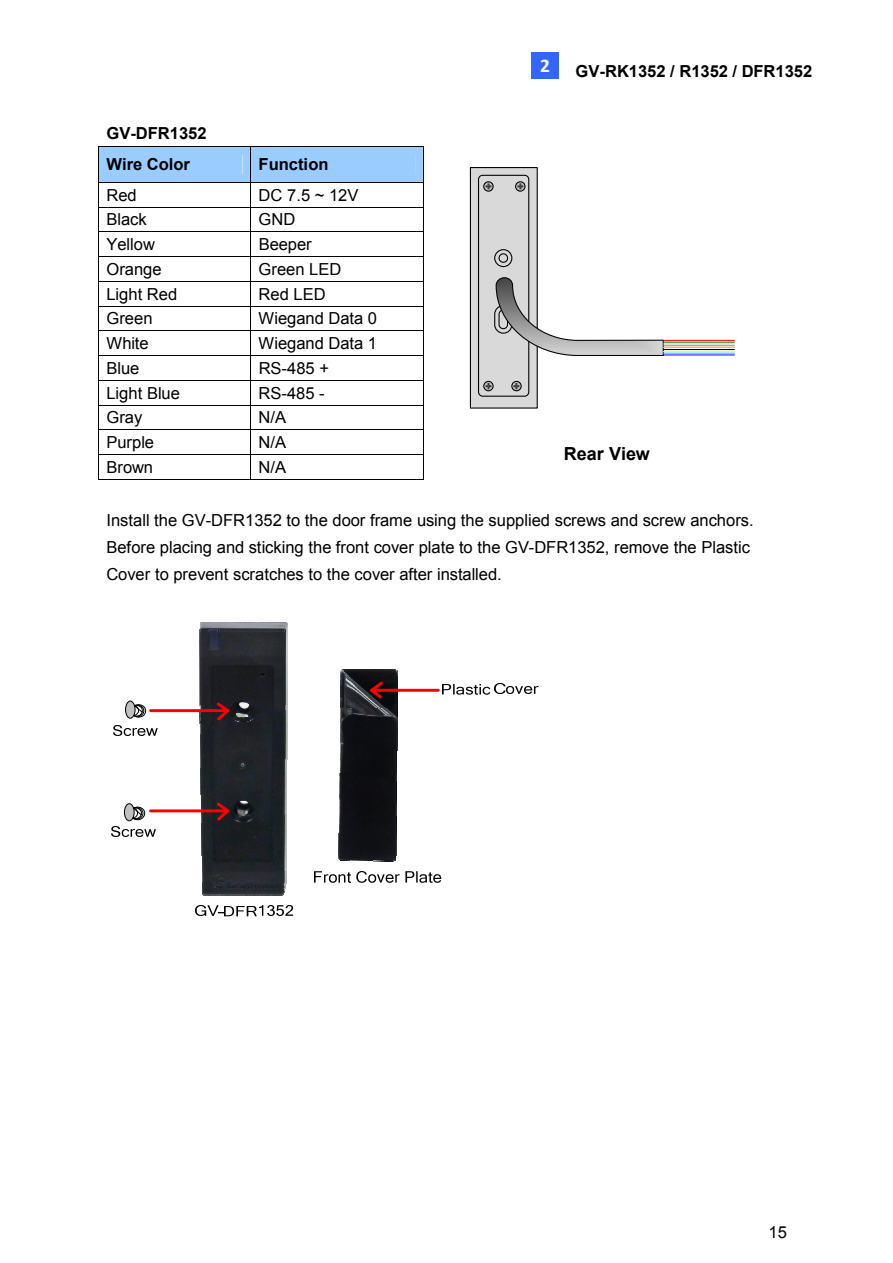
<style>
.page{position:relative;width:893px;height:1263px;background:#fff}
.page>*{position:absolute;margin:0;border:0;box-sizing:border-box;transform-origin:0 0}
.t1{font:700 19.5px "Calibri";color:#fff}
.t2{font:700 18px "Arial";color:#000}
.t3{font:16.5px/27px "Arial";color:#000}
.t4{font:700 16.5px/31.3px "Arial";color:#000}
</style>
<div class="page">
<div style="left:532px;top:52px;width:27px;height:27px;background:#36f"></div>
<div style="left:470px;top:168px;width:67px;height:240px;background:#d9d9d9"></div>
<div style="left:470px;top:167px;width:67px;height:242px;border:1px solid #000"></div>
<div style="left:478px;top:175px;width:51px;height:222px;border:1px solid #000;border-radius:4px"></div>
<svg style="left:494px;top:250px;width:18px;height:17px"></svg>
<div style="left:494px;top:249px;width:18px;height:18px;border:1px solid #000;border-radius:50%"></div>
<div style="left:499px;top:254px;width:8px;height:8px;background:#d9d9d9;border-radius:50%"></div>
<div style="left:498px;top:253px;width:10px;height:10px;border:1px solid #000;border-radius:50%"></div>
<div style="left:494px;top:305px;width:18px;height:29px;border:1px solid #000;border-radius:8px"></div>
<svg style="left:495px;top:277px;width:169px;height:80px"></svg>
<hr style="left:663px;top:340px;width:71px;height:1px;background:#f00">
<hr style="left:663px;top:342px;width:71px;height:1px;background:#008000">
<hr style="left:663px;top:344px;width:71px;height:1px;background:#c0c0c0">
<hr style="left:663px;top:351px;width:71px;height:1px;background:#ff0">
<hr style="left:663px;top:349px;width:71px;height:1px;background:#000">
<hr style="left:663px;top:347px;width:71px;height:1px;background:#f9c">
<hr style="left:663px;top:345px;width:71px;height:1px;background:#f60">
<hr style="left:663px;top:355px;width:71px;height:1px;background:#00f">
<hr style="left:663px;top:353px;width:71px;height:1px;background:#0cf">
<div style="left:483px;top:181px;width:10px;height:11px;border:1px solid #000;border-radius:50%"></div>
<svg style="left:485px;top:183px;width:6px;height:6px"></svg>
<div style="left:515px;top:181px;width:10px;height:11px;border:1px solid #000;border-radius:50%"></div>
<svg style="left:517px;top:183px;width:6px;height:6px"></svg>
<div style="left:483px;top:381px;width:10px;height:10px;border:1px solid #000;border-radius:50%"></div>
<svg style="left:485px;top:383px;width:6px;height:6px"></svg>
<div style="left:511px;top:381px;width:10px;height:10px;border:1px solid #000;border-radius:50%"></div>
<svg style="left:513px;top:383px;width:6px;height:6px"></svg>
<svg style="left:98px;top:146px;width:326px;height:334px"></svg>
<svg style="left:202px;top:622px;width:23px;height:1px"></svg>
<img style="left:200px;top:623px;width:87px;height:82px">
<img style="left:235px;top:705px;width:53px;height:13px">
<img style="left:235px;top:717px;width:52px;height:1px">
<img style="left:235px;top:718px;width:52px;height:1px">
<img style="left:235px;top:719px;width:52px;height:1px">
<img style="left:235px;top:720px;width:52px;height:1px">
<img style="left:235px;top:721px;width:52px;height:1px">
<img style="left:235px;top:722px;width:52px;height:1px">
<img style="left:200px;top:723px;width:87px;height:101px">
<img style="left:202px;top:824px;width:84px;height:66px">
<img style="left:202px;top:890px;width:82px;height:6px">
<img style="left:342px;top:669px;width:48px;height:1px">
<img style="left:339px;top:670px;width:58px;height:190px">
<img style="left:339px;top:859px;width:56px;height:2px">
<img style="left:350px;top:860px;width:44px;height:1px">
<svg style="left:374px;top:861px;width:19px;height:1px"></svg>
<svg style="left:362px;top:679px;width:78px;height:22px"></svg>
<img style="left:442px;top:684px;width:48px;height:11px">
<img style="left:494px;top:684px;width:12px;height:10px">
<img style="left:506px;top:687px;width:32px;height:7px">
<img style="left:315px;top:872px;width:127px;height:11px">
<img style="left:195px;top:906px;width:23px;height:10px">
<img style="left:225px;top:906px;width:31px;height:11px">
<img style="left:259px;top:906px;width:35px;height:10px">
<div style="left:124px;top:804px;width:10px;height:17px;background:#c0c0c0;border-radius:50%"></div>
<div style="left:124px;top:803px;width:11px;height:18px;border:1px solid #000;border-radius:50%"></div>
<svg style="left:131px;top:800px;width:104px;height:23px"></svg>
<img style="left:111px;top:827px;width:45px;height:10px">
<img style="left:113px;top:726px;width:45px;height:10px">
<div style="left:125px;top:701px;width:10px;height:17px;background:#c0c0c0;border-radius:50%"></div>
<div style="left:125px;top:701px;width:10px;height:18px;border:1px solid #000;border-radius:50%"></div>
<svg style="left:132px;top:700px;width:103px;height:23px"></svg>
<p class="t4" style="left:106px;top:117px;width:102px">GV-DFR1352<br>Wire Color</p>
<p class="t4" style="left:258px;top:149px;width:71px">Function</p>
<p class="t3" style="left:106px;top:181px;width:32px">Red</p>
<p class="t3" style="left:259px;top:181px;width:101px">DC 7.5 ~ 12V</p>
<p class="t3" style="left:106px;top:206px;width:42px">Black</p>
<p class="t3" style="left:258px;top:206px;width:38px">GND</p>
<p class="t3" style="left:106px;top:231px;width:50px">Yellow</p>
<p class="t3" style="left:259px;top:231px;width:55px">Beeper</p>
<p class="t3" style="left:106px;top:256px;width:57px">Orange</p>
<p class="t3" style="left:258px;top:256px;width:84px">Green LED</p>
<p class="t3" style="left:106px;top:280px;width:72px">Light Red</p>
<p class="t3" style="left:258px;top:280px;width:68px">Red LED</p>
<p class="t3" style="left:106px;top:305px;width:48px">Green</p>
<p class="t3" style="left:258px;top:305px;width:120px">Wiegand Data 0</p>
<p class="t3" style="left:106px;top:330px;width:44px">White</p>
<p class="t3" style="left:258px;top:330px;width:120px">Wiegand Data 1</p>
<p class="t3" style="left:106px;top:355px;width:35px">Blue</p>
<p class="t3" style="left:259px;top:355px;width:72px">RS-485 +</p>
<p class="t3" style="left:106px;top:379px;width:75px">Light Blue</p>
<p class="t3" style="left:259px;top:379px;width:68px">RS-485 -</p>
<p class="t3" style="left:106px;top:404px;width:38px">Gray</p>
<p class="t3" style="left:258px;top:404px;width:29px">N/A</p>
<p class="t3" style="left:106px;top:429px;width:49px">Purple</p>
<p class="t3" style="left:258px;top:429px;width:29px">N/A</p>
<p class="t3" style="left:106px;top:454px;width:48px">Brown</p>
<p class="t3" style="left:258px;top:454px;width:29px">N/A</p>
<p class="t1" style="left:540px;top:58px;width:11px">2</p>
<p class="t4" style="left:575px;top:55px;width:238px">GV-RK1352 / R1352 / DFR1352</p>
<p class="t2" style="left:564px;top:444px;width:87px">Rear View</p>
<p class="t3" style="left:106px;top:507px;width:648px">Install the GV-DFR1352 to the door frame using the supplied screws and screw anchors.<br>Before placing and sticking the front cover plate to the GV-DFR1352, remove the Plastic<br>Cover to prevent scratches to the cover after installed.</p>
<p class="t3" style="left:768px;top:1219px;width:20px">15</p>
</div>
